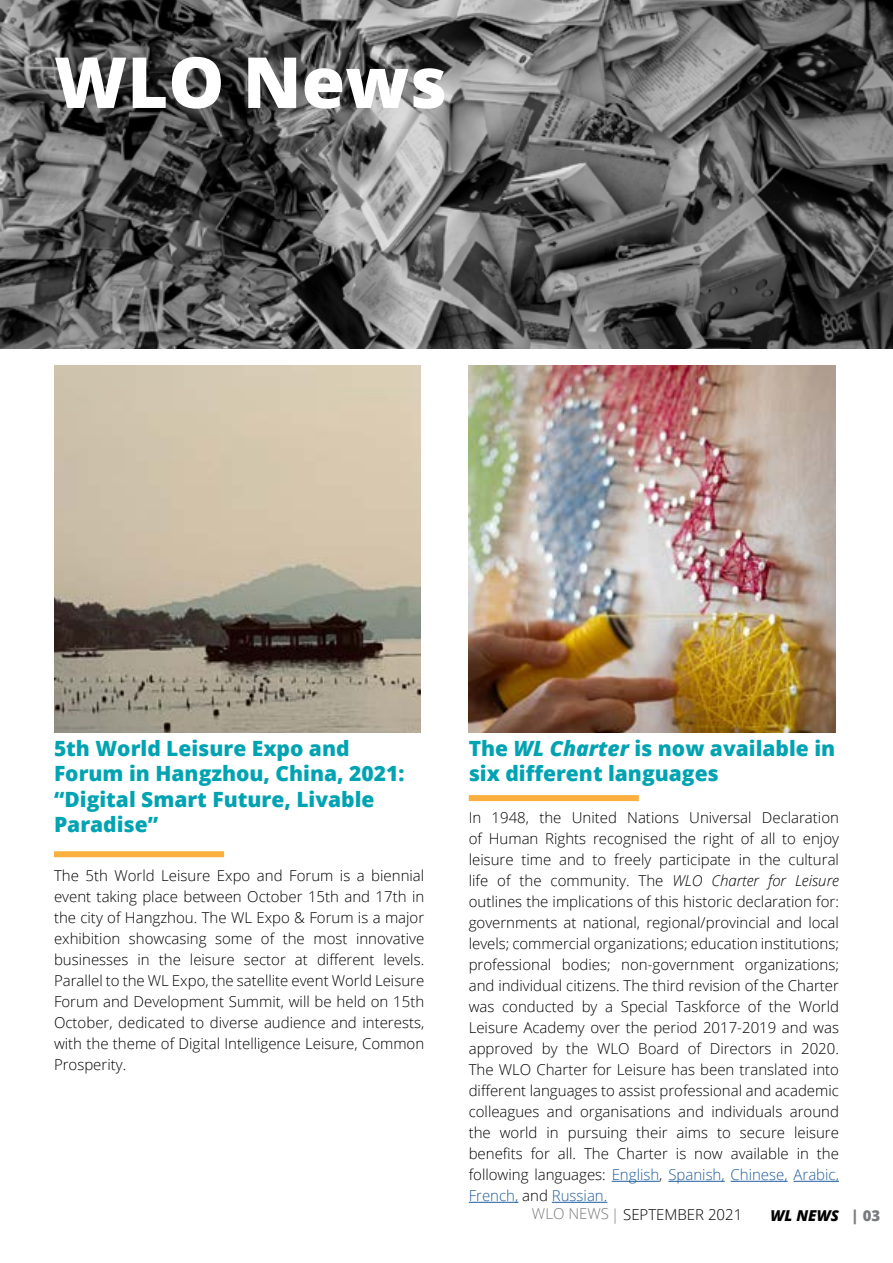
<style>
.page{position:relative;width:893px;height:1263px;background:#fff}
.page>*{position:absolute;margin:0;border:0;box-sizing:border-box;transform-origin:0 0}
.t1{font:800 70.5px "Open Sans";color:#fff}
.t2{font:800 21px/25.5px "Open Sans";color:#00a3b2}
.t3{font:300 15px/21px "Open Sans";color:#000;text-align:justify}
.t4{font:italic 800 15px "Open Sans";color:#000}
.s1{font-style:italic}
.s2{color:#215e9e}
.s3{color:#797a7d}
.s4{font-style:normal;color:#797a7d}
</style>
<div class="page">
<img style="left:0;top:0;width:893px;height:349px">
<hr style="left:612px;top:1181px;width:47px;height:1px;background:#215e9e">
<hr style="left:668px;top:1181px;width:57px;height:1px;background:#215e9e">
<hr style="left:731px;top:1181px;width:57px;height:1px;background:#215e9e">
<hr style="left:793px;top:1181px;width:46px;height:1px;background:#215e9e">
<hr style="left:469px;top:1202px;width:49px;height:1px;background:#215e9e">
<hr style="left:552px;top:1202px;width:55px;height:1px;background:#215e9e">
<div style="left:54px;top:851px;width:170px;height:6px;background:#fbaf3f"></div>
<div style="left:469px;top:795px;width:170px;height:6px;background:#fbaf3f"></div>
<img style="left:54px;top:366px;width:367px;height:367px">
<img style="left:469px;top:366px;width:367px;height:367px">
<h1 class="t1" style="left:54px;top:29px;width:394px">WLO News</h1>
<h2 class="t2" style="left:54px;top:734px;width:352px">5th World Leisure Expo and<br>Forum in Hangzhou, China, 2021: “Digital Smart Future, Livable<br>Paradise”</h2>
<h2 class="t2" style="left:469px;top:734px;width:368px">The <span class="s1">WL Charter</span> is now available in six different languages</h2>
<p class="t3" style="left:469px;top:807px;width:372px">In 1948, the United Nations Universal Declaration of Human Rights recognised the right of all to enjoy leisure time and to freely participate in the cultural life of the community. The <span class="s1">WLO Charter for Leisure </span>outlines the implications of this historic declaration for: governments at national, regional/provincial and local levels; commercial organizations; education institutions; professional bodies; non-government organizations; and individual citizens. The third revision of the Charter was conducted by a Special Taskforce of the World Leisure Academy over the period 2017-2019 and was approved by the WLO Board of Directors in 2020.<br>The WLO Charter for Leisure has been translated into different languages to assist professional and academic colleagues and organisations and individuals around the world in pursuing their aims to secure leisure benefits for all. The Charter is now available in the following languages: <span class="s2">English</span>, <span class="s2">Spanish, Chinese, Arabic, French,</span> and <span class="s2">Russian.</span></p>
<p class="t3" style="left:54px;top:865px;width:372px">The 5th World Leisure Expo and Forum is a biennial event taking place between October 15th and 17th in the city of Hangzhou. The WL Expo &amp; Forum is a major exhibition showcasing some of the most innovative businesses in the leisure sector at different levels.<br>Parallel to the WL Expo, the satellite event World Leisure Forum and Development Summit, will be held on 15th October, dedicated to diverse audience and interests, with the theme of Digital Intelligence Leisure, Common Prosperity.</p>
<p class="t3" style="left:532px;top:1204px;width:212px"><span class="s3">WLO NEWS |</span> SEPTEMBER 2021</p>
<p class="t4" style="left:771px;top:1204px;width:111px">WL NEWS <span class="s4">| 03</span></p>
</div>
